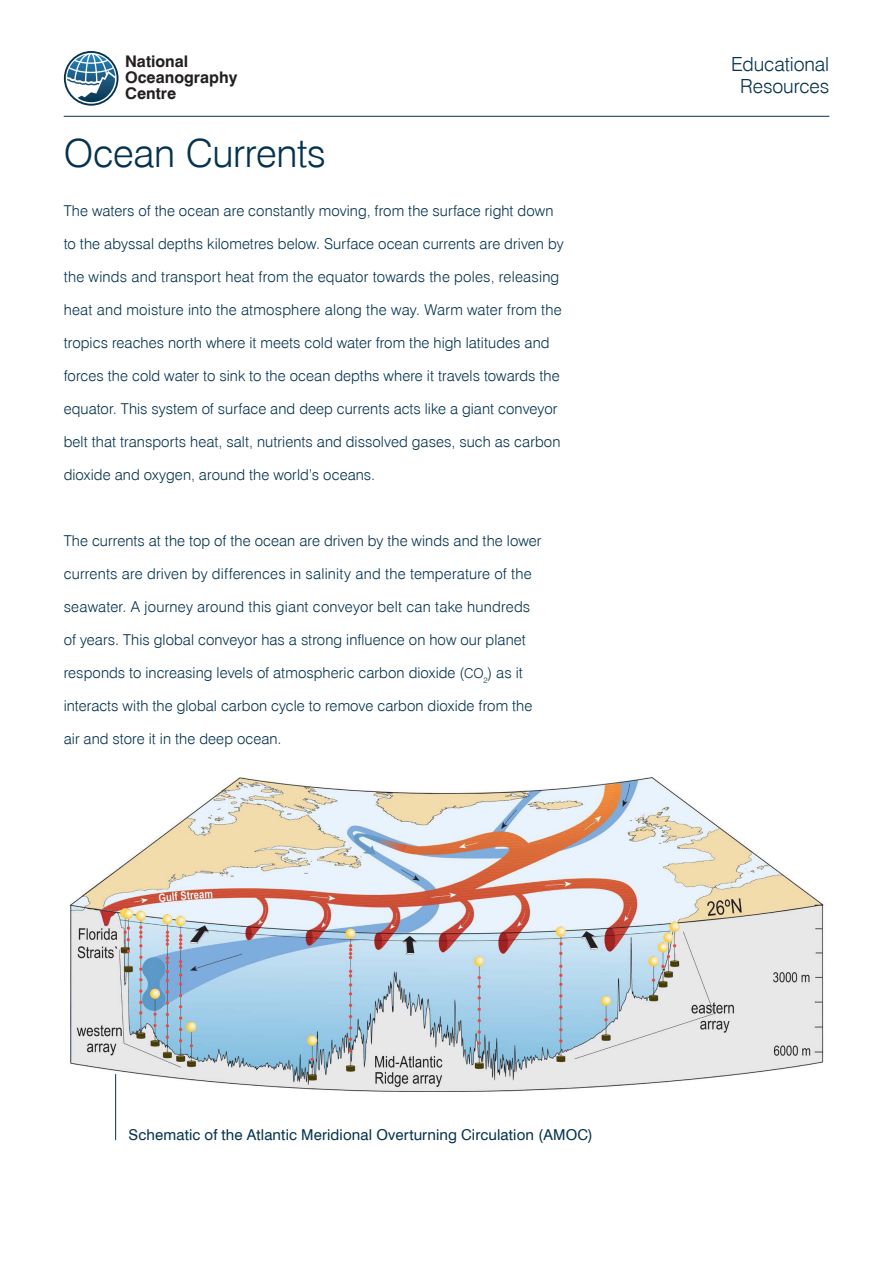
<style>
.page{position:relative;width:893px;height:1263px;background:#fff}
.page>*{position:absolute;margin:0;border:0;box-sizing:border-box;transform-origin:0 0}
.t1{font:300 39px "Swiss 721 BT";letter-spacing:-.01em;color:#05324e}
.t2{font:300 19.5px/22.5px "Swiss 721 BT";letter-spacing:-.005em;color:#05324e;text-align:center}
.t3{font:700 16.05px/16px "Swiss 721 BT";color:#231f20}
.t4{font:300 15px "Swiss 721 BT";letter-spacing:.005em;color:#05324e}
.t5{font:15px "Swiss 721 BT";letter-spacing:.01em;color:#05324e}
.s1{font-size:13.5px}
</style>
<div class="page">
<svg style="left:64px;top:51px;width:55px;height:55px"></svg>
<hr style="left:64px;top:116px;width:765px;height:1px;background:#05324e">
<img style="left:69px;top:777px;width:755px;height:315px">
<hr style="left:115px;top:1074px;width:1px;height:66px;background:#05324e">
<p class="t3" style="left:125px;top:53px;width:114px">National<br>Oceanography<br>Centre</p>
<p class="t1" style="left:64px;top:129px;width:264px">Ocean Currents</p>
<p class="t4" style="left:64px;top:202px;width:491px">The waters of the ocean are constantly moving, from the surface right down</p>
<p class="t4" style="left:64px;top:235px;width:501px">to the abyssal depths kilometres below. Surface ocean currents are driven by</p>
<p class="t4" style="left:64px;top:268px;width:497px">the winds and transport heat from the equator towards the poles, releasing</p>
<p class="t4" style="left:64px;top:301px;width:500px">heat and moisture into the atmosphere along the way. Warm water from the</p>
<p class="t4" style="left:64px;top:334px;width:487px">tropics reaches north where it meets cold water from the high latitudes and</p>
<p class="t4" style="left:64px;top:367px;width:497px">forces the cold water to sink to the ocean depths where it travels towards the</p>
<p class="t4" style="left:64px;top:400px;width:495px">equator. This system of surface and deep currents acts like a giant conveyor</p>
<p class="t4" style="left:64px;top:433px;width:498px">belt that transports heat, salt, nutrients and dissolved gases, such as carbon</p>
<p class="t4" style="left:64px;top:466px;width:313px">dioxide and oxygen, around the world’s oceans.</p>
<p class="t4" style="left:64px;top:532px;width:479px">The currents at the top of the ocean are driven by the winds and the lower</p>
<p class="t4" style="left:64px;top:565px;width:469px">currents are driven by differences in salinity and the temperature of the</p>
<p class="t4" style="left:64px;top:598px;width:468px">seawater. A journey around this giant conveyor belt can take hundreds</p>
<p class="t4" style="left:64px;top:631px;width:464px">of years. This global conveyor has a strong influence on how our planet</p>
<p class="t4" style="left:64px;top:664px;width:461px">responds to increasing levels of atmospheric carbon dioxide (<span class="s1">CO</span><sub>2</sub>) as it</p>
<p class="t4" style="left:64px;top:697px;width:470px">interacts with the global carbon cycle to remove carbon dioxide from the</p>
<p class="t4" style="left:64px;top:730px;width:219px">air and store it in the deep ocean.</p>
<p class="t2" style="left:731px;top:52px;width:100px">Educational<br>Resources</p>
<p class="t5" style="left:129px;top:1126px;width:466px">Schematic of the Atlantic Meridional Overturning Circulation (AMOC)</p>
</div>
